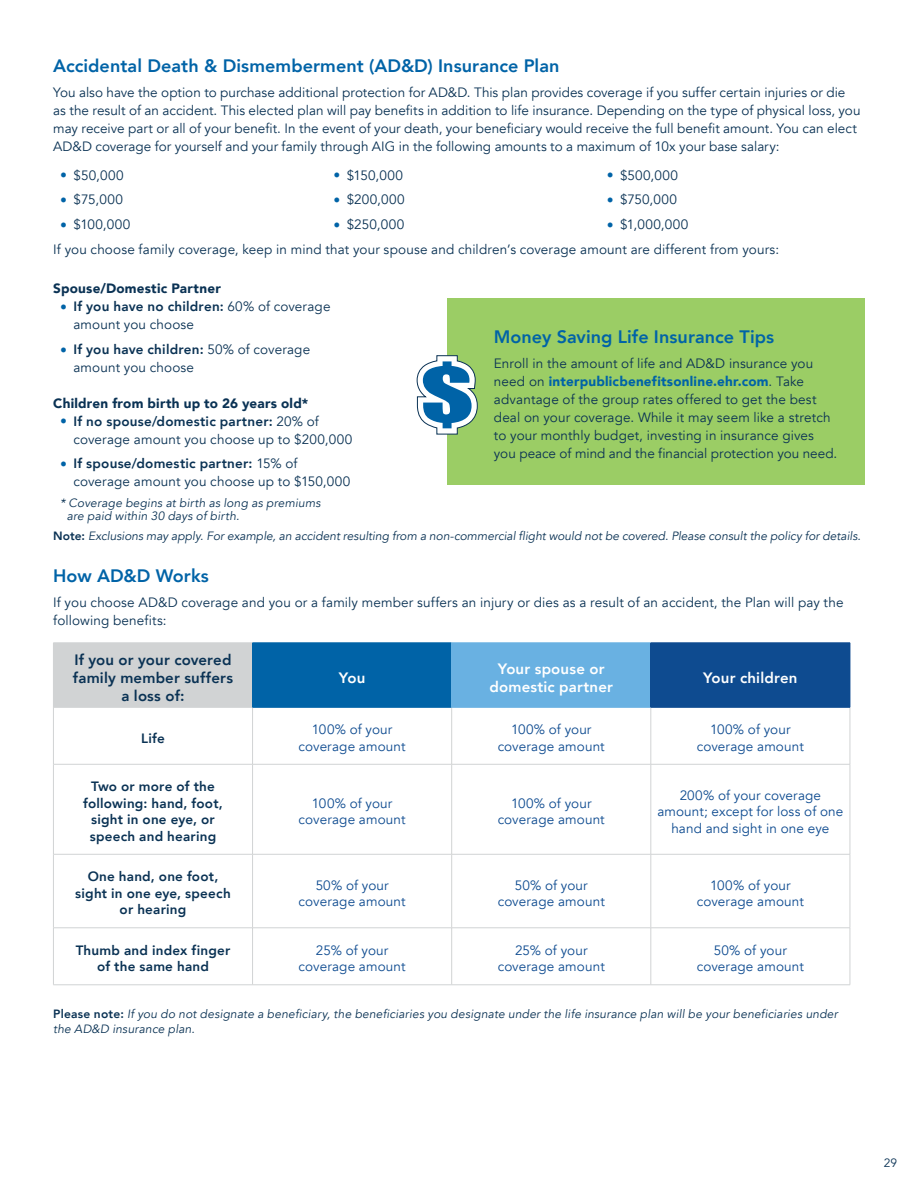
<style>
.page{position:relative;width:918px;height:1188px;background:#fff}
.page>*{position:absolute;margin:0;border:0;box-sizing:border-box;transform-origin:0 0}
.t1{font:800 18px "Avenir";letter-spacing:.005em;color:#0063a7}
.t2{font:800 15px/18px "Avenir";letter-spacing:.01em;color:#0a3254;text-align:center}
.t3{font:800 15px/18px "Avenir";letter-spacing:.015em;color:#fff;text-align:center}
.t4{font:13.5px/18px "Avenir";letter-spacing:.005em;color:#0a3254}
.t5{font:13.5px/16.5px "Avenir";letter-spacing:.01em;color:#0e4b90;text-align:center}
.t6{font:800 13.5px/16.5px "Avenir";letter-spacing:.015em;color:#0a3254;text-align:center}
.t7{font:13.5px/24.8px "Avenir";letter-spacing:.04em;color:#0a3254}
.t8{font:italic 12px/13.5px "Avenir";letter-spacing:.01em;color:#0a3254}
.t9{font:12px "Avenir";color:#0a3254}
.s1{font-weight:900}
.s2{font-weight:800}
.s3{font-weight:800;font-style:normal}
.s4{font-weight:900;color:#0063a7}
</style>
<div class="page">
<div style="left:53px;top:643px;width:200px;height:64px;background:#d1d3d4"></div>
<div style="left:253px;top:643px;width:199px;height:64px;background:#0063a7"></div>
<div style="left:452px;top:643px;width:199px;height:64px;background:#69b1e2"></div>
<div style="left:651px;top:643px;width:199px;height:64px;background:#0e4b90"></div>
<svg style="left:54px;top:708px;width:796px;height:277px"></svg>
<hr style="left:53px;top:707px;width:1px;height:57px;background:#d1d3d4">
<hr style="left:252px;top:707px;width:1px;height:57px;background:#d1d3d4">
<hr style="left:451px;top:707px;width:1px;height:57px;background:#d1d3d4">
<hr style="left:651px;top:707px;width:1px;height:57px;background:#d1d3d4">
<hr style="left:850px;top:707px;width:1px;height:57px;background:#d1d3d4">
<hr style="left:53px;top:764px;width:1px;height:90px;background:#d1d3d4">
<hr style="left:253px;top:764px;width:199px;height:1px;background:#d1d3d4">
<hr style="left:252px;top:764px;width:1px;height:90px;background:#d1d3d4">
<hr style="left:452px;top:764px;width:199px;height:1px;background:#d1d3d4">
<hr style="left:451px;top:764px;width:1px;height:90px;background:#d1d3d4">
<hr style="left:651px;top:764px;width:199px;height:1px;background:#d1d3d4">
<hr style="left:651px;top:764px;width:1px;height:90px;background:#d1d3d4">
<hr style="left:850px;top:764px;width:1px;height:90px;background:#d1d3d4">
<hr style="left:53px;top:854px;width:1px;height:74px;background:#d1d3d4">
<hr style="left:253px;top:854px;width:199px;height:1px;background:#d1d3d4">
<hr style="left:252px;top:854px;width:1px;height:74px;background:#d1d3d4">
<hr style="left:452px;top:854px;width:199px;height:1px;background:#d1d3d4">
<hr style="left:451px;top:854px;width:1px;height:74px;background:#d1d3d4">
<hr style="left:651px;top:854px;width:199px;height:1px;background:#d1d3d4">
<hr style="left:651px;top:854px;width:1px;height:74px;background:#d1d3d4">
<hr style="left:850px;top:854px;width:1px;height:74px;background:#d1d3d4">
<hr style="left:53px;top:928px;width:1px;height:57px;background:#d1d3d4">
<hr style="left:252px;top:928px;width:1px;height:57px;background:#d1d3d4">
<hr style="left:451px;top:928px;width:1px;height:57px;background:#d1d3d4">
<hr style="left:651px;top:928px;width:1px;height:57px;background:#d1d3d4">
<hr style="left:850px;top:928px;width:1px;height:57px;background:#d1d3d4">
<hr style="left:53px;top:928px;width:200px;height:1px;background:#d1d3d4">
<hr style="left:253px;top:928px;width:199px;height:1px;background:#d1d3d4">
<hr style="left:452px;top:928px;width:199px;height:1px;background:#d1d3d4">
<hr style="left:651px;top:928px;width:199px;height:1px;background:#d1d3d4">
<hr style="left:53px;top:985px;width:200px;height:1px;background:#d1d3d4">
<hr style="left:253px;top:985px;width:199px;height:1px;background:#d1d3d4">
<hr style="left:452px;top:985px;width:199px;height:1px;background:#d1d3d4">
<hr style="left:651px;top:985px;width:199px;height:1px;background:#d1d3d4">
<hr style="left:53px;top:764px;width:200px;height:1px;background:#d1d3d4">
<hr style="left:53px;top:854px;width:200px;height:1px;background:#d1d3d4">
<hr style="left:53px;top:707px;width:199px;height:1px;background:#d1d3d4">
<hr style="left:252px;top:643px;width:1px;height:64px;background:#0063a7">
<hr style="left:252px;top:707px;width:200px;height:1px;background:#0063a7">
<hr style="left:451px;top:643px;width:1px;height:64px;background:#69b1e2">
<hr style="left:452px;top:707px;width:199px;height:1px;background:#69b1e2">
<hr style="left:850px;top:643px;width:1px;height:64px;background:#0e4b90">
<hr style="left:651px;top:707px;width:199px;height:1px;background:#0e4b90">
<div style="left:447px;top:298px;width:418px;height:187px;background:#9bcd65"></div>
<svg style="left:416px;top:355px;width:62px;height:80px"></svg>
<h1 class="t1" style="left:53px;top:52px;width:508px">Accidental Death &amp; Dismemberment (AD&amp;D) Insurance Plan</h1>
<p class="t4" style="left:53px;top:83px;width:809px">You also have the option to purchase additional protection for AD&amp;D. This plan provides coverage if you suffer certain injuries or die as the result of an accident. This elected plan will pay benefits in addition to life insurance. Depending on the type of physical loss, you may receive part or all of your benefit. In the event of your death, your beneficiary would receive the full benefit amount. You can elect AD&amp;D coverage for yourself and your family through AIG in the following amounts to a maximum of 10x your base salary:</p>
<p class="t7" style="left:74px;top:163px;width:58px">$50,000 $75,000 $100,000</p>
<p class="t7" style="left:347px;top:163px;width:60px">$150,000 $200,000 $250,000</p>
<p class="t4" style="left:620px;top:166px;width:60px">$500,000</p>
<p class="t4" style="left:620px;top:191px;width:59px">$750,000</p>
<p class="t4" style="left:620px;top:216px;width:70px">$1,000,000</p>
<p class="t4" style="left:53px;top:240px;width:727px">If you choose family coverage, keep in mind that your spouse and children’s coverage amount are different from yours:</p>
<p class="t4" style="left:74px;top:280px;width:259px;text-indent:-20px"><span class="s1">Spouse/Domestic Partner<br></span><span class="s2">If you have no children:</span> 60% of coverage amount you choose</p>
<p class="t4" style="left:74px;top:341px;width:238px"><span class="s2">If you have children:</span> 50% of coverage amount you choose</p>
<p class="t4" style="left:74px;top:394px;width:280px;text-indent:-20px"><span class="s1">Children from birth up to 26 years old*<br></span><span class="s2">If no spouse/domestic partner:</span> 20% of coverage amount you choose up to $200,000</p>
<p class="t4" style="left:74px;top:455px;width:278px"><span class="s2">If spouse/domestic partner:</span> 15% of coverage amount you choose up to $150,000</p>
<p class="t8" style="left:67px;top:496px;width:255px;text-indent:-7px">* Coverage begins at birth as long as premiums are paid within 30 days of birth.</p>
<p class="t8" style="left:53px;top:530px;width:809px"><span class="s3">Note:</span> Exclusions may apply. For example, an accident resulting from a non-commercial flight would not be covered. Please consult the policy for details.</p>
<h1 class="t1" style="left:53px;top:562px;width:157px">How AD&amp;D Works</h1>
<p class="t4" style="left:53px;top:594px;width:792px">If you choose AD&amp;D coverage and you or a family member suffers an injury or dies as a result of an accident, the Plan will pay the following benefits:</p>
<p class="t2" style="left:73px;top:650px;width:162px">If you or your covered family member suffers a loss of:</p>
<h1 class="t1" style="left:494px;top:323px;width:282px">Money Saving Life Insurance Tips</h1>
<p class="t4" style="left:494px;top:354px;width:345px">Enroll in the amount of life and AD&amp;D insurance you need on <span class="s4">interpublicbenefitsonline.ehr.com</span>. Take advantage of the group rates offered to get the best deal on your coverage. While it may seem like a stretch to your monthly budget, investing in insurance gives you peace of mind and the financial protection you need.</p>
<p class="t3" style="left:339px;top:668px;width:28px">You</p>
<p class="t3" style="left:489px;top:659px;width:125px">Your spouse or domestic partner</p>
<p class="t3" style="left:703px;top:668px;width:96px">Your children</p>
<p class="t6" style="left:141px;top:730px;width:25px">Life</p>
<p class="t5" style="left:299px;top:722px;width:109px">100% of your coverage amount</p>
<p class="t5" style="left:498px;top:722px;width:109px">100% of your coverage amount</p>
<p class="t5" style="left:697px;top:722px;width:109px">100% of your coverage amount</p>
<p class="t6" style="left:83px;top:778px;width:141px">Two or more of the following: hand, foot, sight in one eye, or speech and hearing</p>
<p class="t5" style="left:299px;top:795px;width:109px">100% of your coverage amount</p>
<p class="t5" style="left:498px;top:795px;width:109px">100% of your coverage amount</p>
<p class="t5" style="left:657px;top:787px;width:188px">200% of your coverage amount; except for loss of one hand and sight in one eye</p>
<p class="t6" style="left:75px;top:868px;width:157px">One hand, one foot, sight in one eye, speech or hearing</p>
<p class="t5" style="left:299px;top:877px;width:109px">50% of your coverage amount</p>
<p class="t5" style="left:498px;top:877px;width:109px">50% of your coverage amount</p>
<p class="t5" style="left:697px;top:877px;width:109px">100% of your coverage amount</p>
<p class="t6" style="left:76px;top:942px;width:156px">Thumb and index finger of the same hand</p>
<p class="t5" style="left:299px;top:942px;width:109px">25% of your coverage amount</p>
<p class="t5" style="left:498px;top:942px;width:109px">25% of your coverage amount</p>
<p class="t5" style="left:697px;top:942px;width:109px">50% of your coverage amount</p>
<p class="t8" style="left:53px;top:1006px;width:786px;line-height:15px"><span class="s3">Please note:</span> If you do not designate a beneficiary, the beneficiaries you designate under the life insurance plan will be your beneficiaries under the AD&amp;D insurance plan.</p>
<p class="t9" style="left:884px;top:1156px;width:15px">29</p>
</div>
